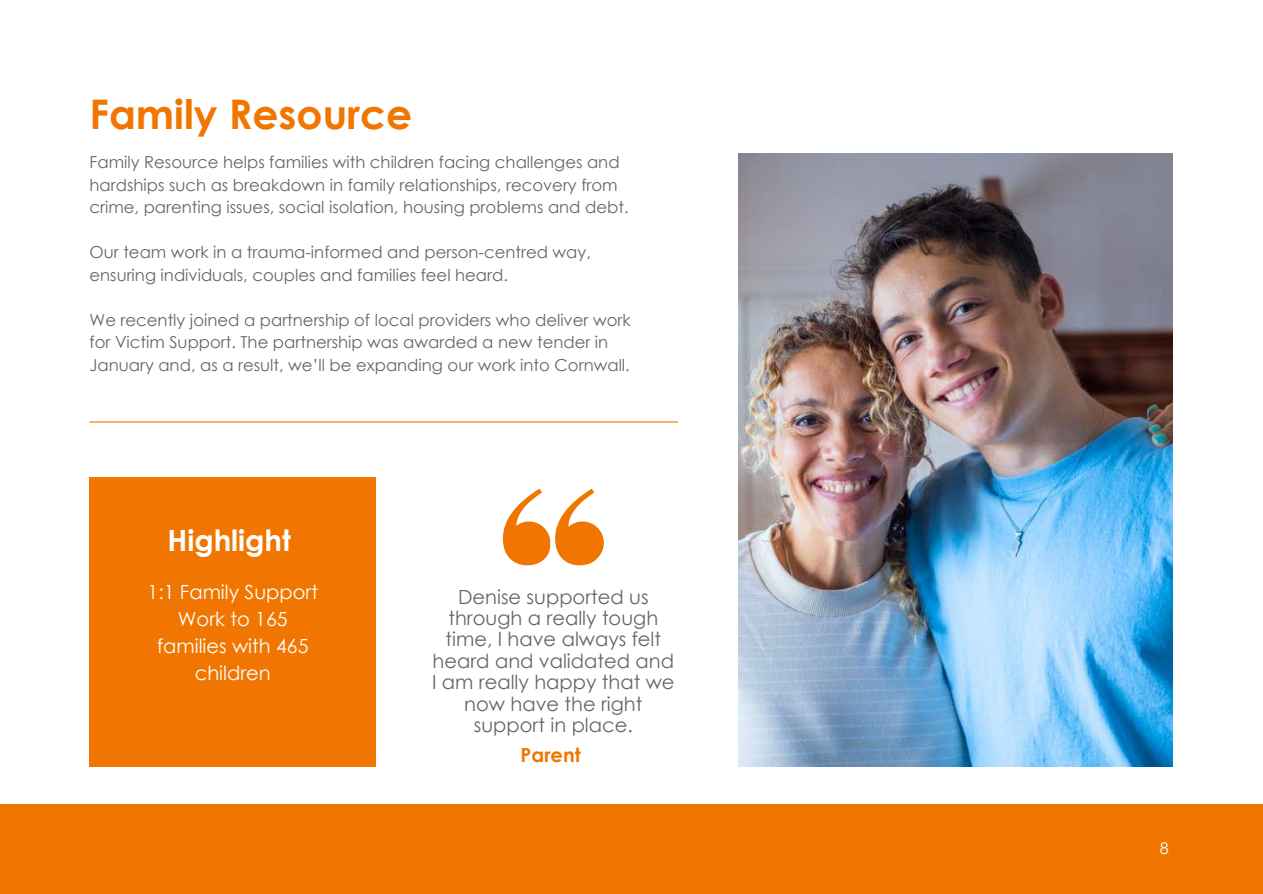
<style>
.page{position:relative;width:1263px;height:894px;background:#fff}
.page>*{position:absolute;margin:0;border:0;box-sizing:border-box;transform-origin:0 0}
.t1{font:700 40.8px "Century Gothic";color:#f07601}
.t2{font:700 29.25px "Century Gothic";color:#fff}
.t3{font:19.5px/21.3px "Century Gothic";color:#666;text-align:center}
.t4{font:19.5px/27px "Century Gothic";color:#fff;text-align:center}
.t5{font:700 19.5px "Century Gothic";color:#f07601}
.t6{font:16.5px/22.5px "Century Gothic";color:#666}
.t7{font:16.05px "Century Gothic";color:#fff}
</style>
<div class="page">
<div style="left:0;top:803px;width:1263px;height:90px;background:#f07601"></div>
<div style="left:90px;top:477px;width:286px;height:289px;background:#f07601"></div>
<svg style="left:503px;top:488px;width:101px;height:77px"></svg>
<img style="left:738px;top:153px;width:434px;height:613px">
<hr style="left:90px;top:421px;width:588px;height:1px;background:#f07601">
<h1 class="t1" style="left:90px;top:88px;width:324px">Family Resource</h1>
<p class="t6" style="left:90px;top:150px;width:540px">Family Resource helps families with children facing challenges and hardships such as breakdown in family relationships, recovery from crime, parenting issues, social isolation, housing problems and debt.</p>
<p class="t6" style="left:90px;top:240px;width:503px">Our team work in a trauma-informed and person-centred way, ensuring individuals, couples and families feel heard.</p>
<p class="t6" style="left:90px;top:308px;width:543px">We recently joined a partnership of local providers who deliver work for Victim Support. The partnership was awarded a new tender in<br>January and, as a result, we’ll be expanding our work into Cornwall.</p>
<h2 class="t2" style="left:167px;top:521px;width:125px">Highlight</h2>
<p class="t4" style="left:148px;top:578px;width:172px">1:1 Family Support<br>Work to 165 families with 465 children</p>
<p class="t3" style="left:432px;top:585px;width:244px">Denise supported us through a really tough time, I have always felt heard and validated and<br>I am really happy that we now have the right support in place.</p>
<p class="t5" style="left:521px;top:742px;width:62px">Parent</p>
<p class="t7" style="left:1160px;top:837px;width:10px">8</p>
</div>
